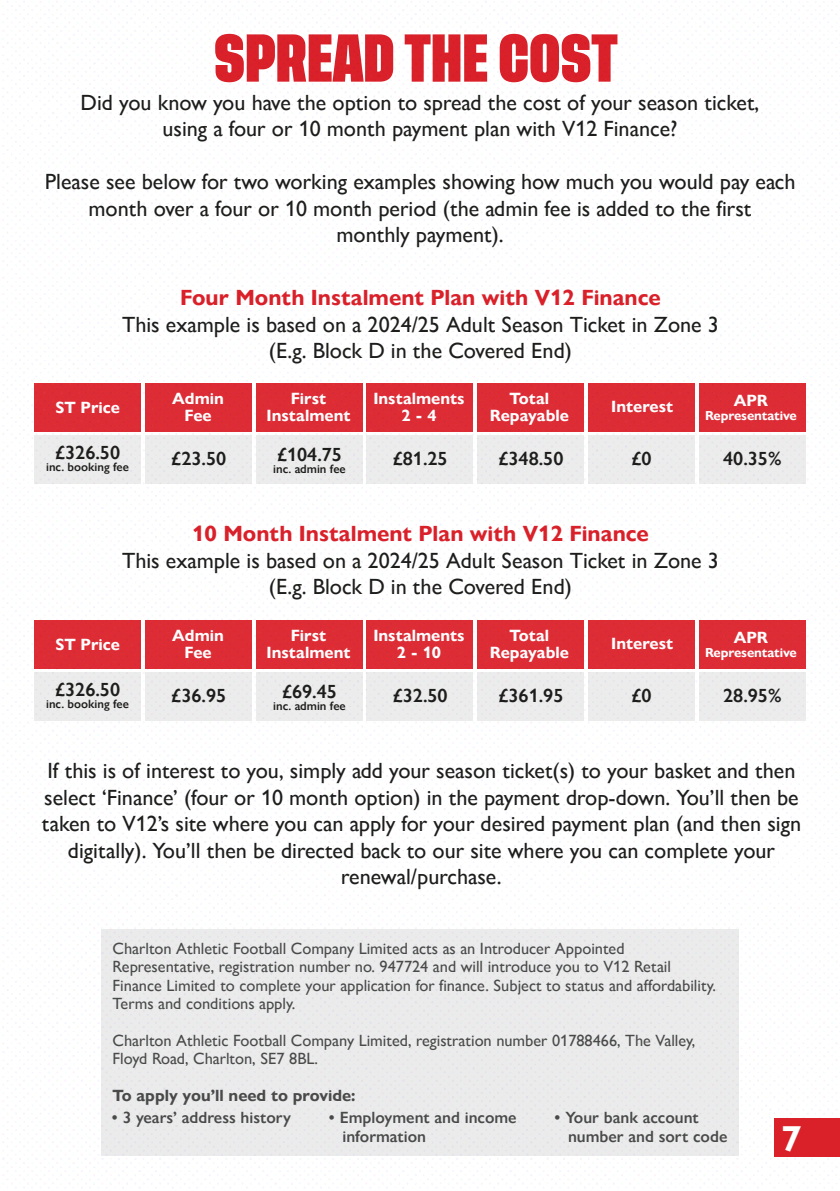
<style>
.page{position:relative;width:840px;height:1191px;background:#fff}
.page>*{position:absolute;margin:0;border:0;box-sizing:border-box;transform-origin:0 0}
.t1{font:700 50px "Tusker Grotesk 6700";color:#da2029}
.t2{font:700 36px "Gill Sans Nova";color:#fff}
.t3{font:22px/26.4px "Gill Sans Nova";color:#1d1d1b;text-align:center}
.t4{font:700 22px "Gill Sans Nova";color:#da2029}
.t5{font:600 19px "Gill Sans Nova";color:#1d1d1b}
.t6{font:700 16.4px/17px "Gill Sans Nova";color:#fff;text-align:center}
.t7{font:16.2px/18.4px "Gill Sans Nova";color:#1d1d1b}
.t8{font:600 16.2px/18.4px "Gill Sans Nova";color:#1d1d1b}
.t9{font:700 16.2px "Gill Sans Nova";color:#1d1d1b}
.t10{font:700 16.2px "Gill Sans Nova";color:#fff}
.t11{font:700 13px "Gill Sans Nova";letter-spacing:-.01em;color:#fff}
.t12{font:600 12px "Gill Sans Nova";color:#1d1d1b}
</style>
<div class="page">
<img style="left:2px;top:1px;width:835px;height:1187px">
<div style="left:774px;top:1118px;width:65px;height:39px;background:#da2029"></div>
<h1 class="t1" style="left:214px;top:28px;width:405px">SPREAD THE COST</h1>
<p class="t3" style="left:80px;top:89px;width:680px">Did you know you have the option to spread the cost of your season ticket, using a four or 10 month payment plan with V12 Finance?</p>
<p class="t3" style="left:44px;top:169px;width:752px">Please see below for two working examples showing how much you would pay each month over a four or 10 month period (the admin fee is added to the first<br>monthly payment).</p>
<p class="t4" style="left:180px;top:284px;width:482px">Four Month Instalment Plan with V12 Finance</p>
<p class="t3" style="left:122px;top:311px;width:598px">This example is based on a 2024/25 Adult Season Ticket in Zone 3 (E.g. Block D in the Covered End)</p>
<p class="t10" style="left:55px;top:397px;width:66px">ST Price</p>
<p class="t5" style="left:55px;top:441px;width:66px">£326.50</p>
<p class="t12" style="left:46px;top:459px;width:84px">inc. booking fee</p>
<p class="t6" style="left:172px;top:390px;width:53px">Admin<br>Fee</p>
<p class="t5" style="left:171px;top:447px;width:56px">£23.50</p>
<p class="t6" style="left:266px;top:390px;width:85px">First<br>Instalment</p>
<p class="t5" style="left:277px;top:443px;width:66px">£104.75</p>
<p class="t12" style="left:273px;top:461px;width:74px">inc. admin fee</p>
<p class="t6" style="left:373px;top:390px;width:93px">Instalments<br>2 - 4</p>
<p class="t5" style="left:392px;top:447px;width:56px">£81.25</p>
<p class="t6" style="left:489px;top:390px;width:80px">Total<br>Repayable</p>
<p class="t5" style="left:498px;top:447px;width:66px">£348.50</p>
<p class="t6" style="left:611px;top:398px;width:63px">Interest</p>
<p class="t10" style="left:733px;top:390px;width:36px">APR</p>
<p class="t11" style="left:704px;top:408px;width:93px">Representative</p>
<p class="t5" style="left:631px;top:447px;width:22px">£0</p>
<p class="t5" style="left:722px;top:447px;width:60px">40.35%</p>
<p class="t4" style="left:192px;top:520px;width:458px">10 Month Instalment Plan with V12 Finance</p>
<p class="t3" style="left:122px;top:547px;width:598px">This example is based on a 2024/25 Adult Season Ticket in Zone 3 (E.g. Block D in the Covered End)</p>
<p class="t10" style="left:55px;top:634px;width:66px">ST Price</p>
<p class="t5" style="left:55px;top:677px;width:66px">£326.50</p>
<p class="t12" style="left:46px;top:696px;width:84px">inc. booking fee</p>
<p class="t6" style="left:172px;top:627px;width:53px">Admin<br>Fee</p>
<p class="t5" style="left:171px;top:683px;width:56px">£36.95</p>
<p class="t6" style="left:266px;top:627px;width:85px">First<br>Instalment</p>
<p class="t5" style="left:282px;top:679px;width:56px">£69.45</p>
<p class="t12" style="left:273px;top:698px;width:74px">inc. admin fee</p>
<p class="t6" style="left:373px;top:627px;width:93px">Instalments<br>2 - 10</p>
<p class="t5" style="left:392px;top:683px;width:56px">£32.50</p>
<p class="t6" style="left:489px;top:627px;width:80px">Total<br>Repayable</p>
<p class="t5" style="left:498px;top:683px;width:66px">£361.95</p>
<p class="t6" style="left:611px;top:635px;width:63px">Interest</p>
<p class="t10" style="left:733px;top:627px;width:36px">APR</p>
<p class="t11" style="left:704px;top:644px;width:93px">Representative</p>
<p class="t5" style="left:631px;top:683px;width:22px">£0</p>
<p class="t5" style="left:722px;top:683px;width:60px">28.95%</p>
<p class="t3" style="left:42px;top:758px;width:760px">If this is of interest to you, simply add your season ticket(s) to your basket and then select ‘Finance’ (four or 10 month option) in the payment drop-down. You’ll then be taken to V12’s site where you can apply for your desired payment plan (and then sign digitally). You’ll then be directed back to our site where you can complete your renewal/purchase.</p>
<p class="t7" style="left:113px;top:939px;width:604px">Charlton Athletic Football Company Limited acts as an Introducer Appointed Representative, registration number no. 947724 and will introduce you to V12 Retail Finance Limited to complete your application for finance. Subject to status and affordability.<br>Terms and conditions apply.</p>
<p class="t7" style="left:113px;top:1031px;width:584px">Charlton Athletic Football Company Limited, registration number 01788466, The Valley,<br>Floyd Road, Charlton, SE7 8BL.</p>
<p class="t9" style="left:113px;top:1085px;width:244px">To apply you’ll need to provide:</p>
<p class="t8" style="left:111px;top:1108px;width:181px">• 3 years’ address history</p>
<p class="t8" style="left:342px;top:1108px;width:176px;text-indent:-14px">• Employment and income information</p>
<p class="t8" style="left:567px;top:1108px;width:161px;text-indent:-14px">• Your bank account number and sort code</p>
<h2 class="t2" style="left:781px;top:1116px;width:22px">7</h2>
</div>
